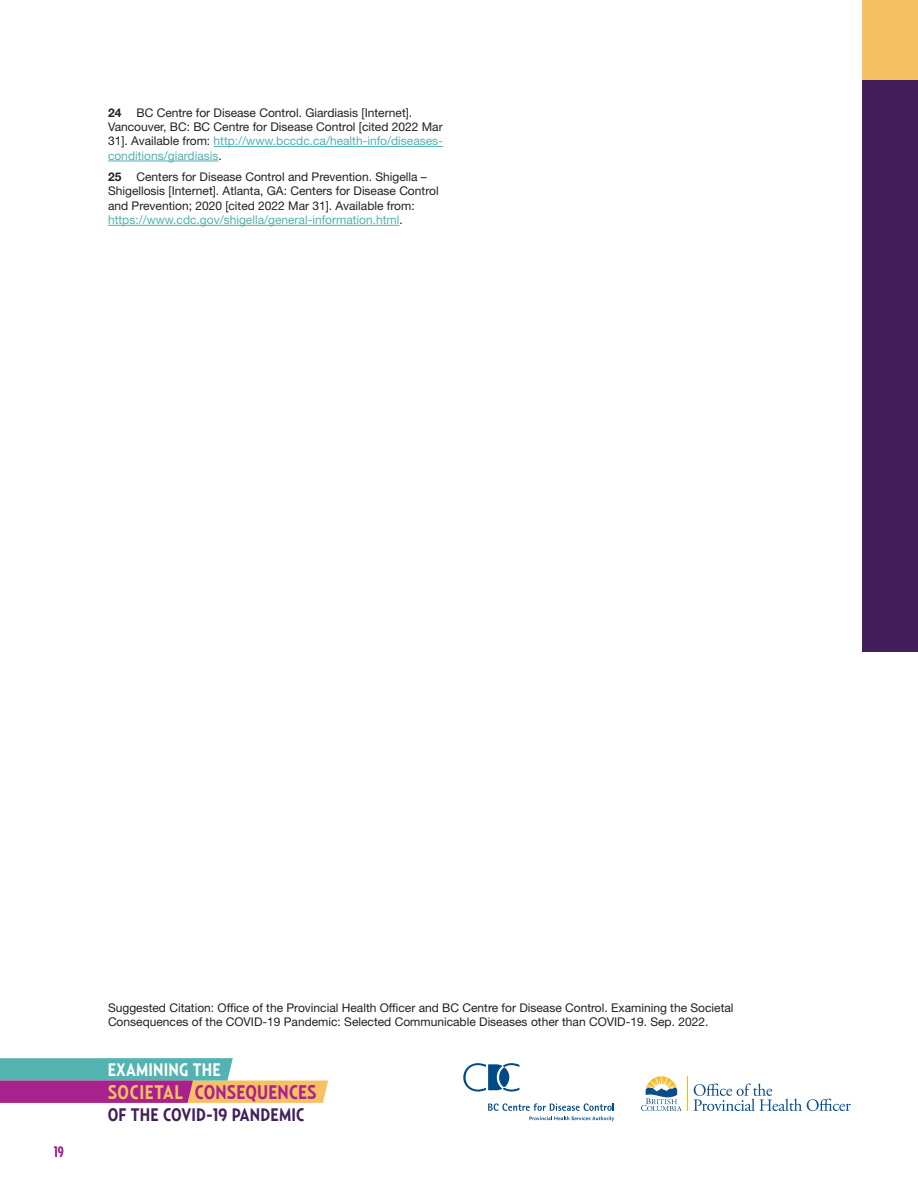
<style>
.page{position:relative;width:918px;height:1188px;background:#fff}
.page>*{position:absolute;margin:0;border:0;box-sizing:border-box;transform-origin:0 0}
.t1{font:700 19.5px "Relay Cond";letter-spacing:.01em;color:#a9218e}
.t2{font:700 19.5px "Relay Cond";letter-spacing:.03em;color:#f7c064}
.t3{font:700 18px "Relay Cond";letter-spacing:.01em;color:#431f59}
.t4{font:700 18px "Relay Cond";letter-spacing:.01em;color:#fff}
.t5{font:500 15px "Relay Comp";color:#a9218e}
.Endnotes{font:12px/14.4px "Helvetica Neue LT Std";color:#231f20}
.Endnotes-2{font:700 12px "Helvetica Neue LT Std";color:#231f20}
.s1{color:#51b2af}
</style>
<div class="page">
<hr style="left:688px;top:1076px;width:1px;height:35px;background:#f9b716">
<svg style="left:641px;top:1076px;width:41px;height:35px"></svg>
<svg style="left:694px;top:1083px;width:157px;height:28px"></svg>
<svg style="left:488px;top:1103px;width:126px;height:19px"></svg>
<svg style="left:463px;top:1063px;width:56px;height:29px"></svg>
<svg style="left:0;top:1058px;width:328px;height:45px;background:#a997a3"></svg>
<div style="left:862px;top:80px;width:56px;height:572px;background:#421f58"></div>
<div style="left:862px;top:0;width:56px;height:80px;background:#f6c064"></div>
<hr style="left:214px;top:146px;width:229px;height:1px;background:#51b2af">
<hr style="left:108px;top:161px;width:110px;height:1px;background:#51b2af">
<hr style="left:108px;top:225px;width:292px;height:1px;background:#51b2af">
<p class="Endnotes" style="left:108px;top:105px;width:336px;text-indent:28px">BC Centre for Disease Control. Giardiasis [Internet].<br>Vancouver, BC: BC Centre for Disease Control [cited 2022 Mar 31]. Available from: <span class="s1">http://www.bccdc.ca/health-info/diseases&shy;conditions/giardiasis</span>.</p>
<p class="Endnotes-2" style="left:108px;top:169px;width:15px">25</p>
<p class="Endnotes-2" style="left:108px;top:105px;width:15px">24</p>
<p class="Endnotes" style="left:108px;top:169px;width:332px;text-indent:28px">Centers for Disease Control and Prevention. Shigella – Shigellosis [Internet]. Atlanta, GA: Centers for Disease Control and Prevention; 2020 [cited 2022 Mar 31]. Available from: <span class="s1">https://www.cdc.gov/shigella/general-information.html</span>.</p>
<p class="t5" style="left:54px;top:1143px;width:11px">19</p>
<p class="Endnotes" style="left:108px;top:1000px;width:627px">Suggested Citation: Office of the Provincial Health Officer and BC Centre for Disease Control. Examining the Societal<br>Consequences of the COVID-19 Pandemic: Selected Communicable Diseases other than COVID-19. Sep. 2022.</p>
<h2 class="t4" style="left:108px;top:1059px;width:115px">EXAMINING THE</h2>
<h2 class="t3" style="left:108px;top:1104px;width:198px">OF THE COVID-19 PANDEMIC</h2>
<h1 class="t1" style="left:195px;top:1081px;width:123px">CONSEQUENCES</h1>
<h1 class="t2" style="left:108px;top:1081px;width:77px">SOCIETAL</h1>
</div>
